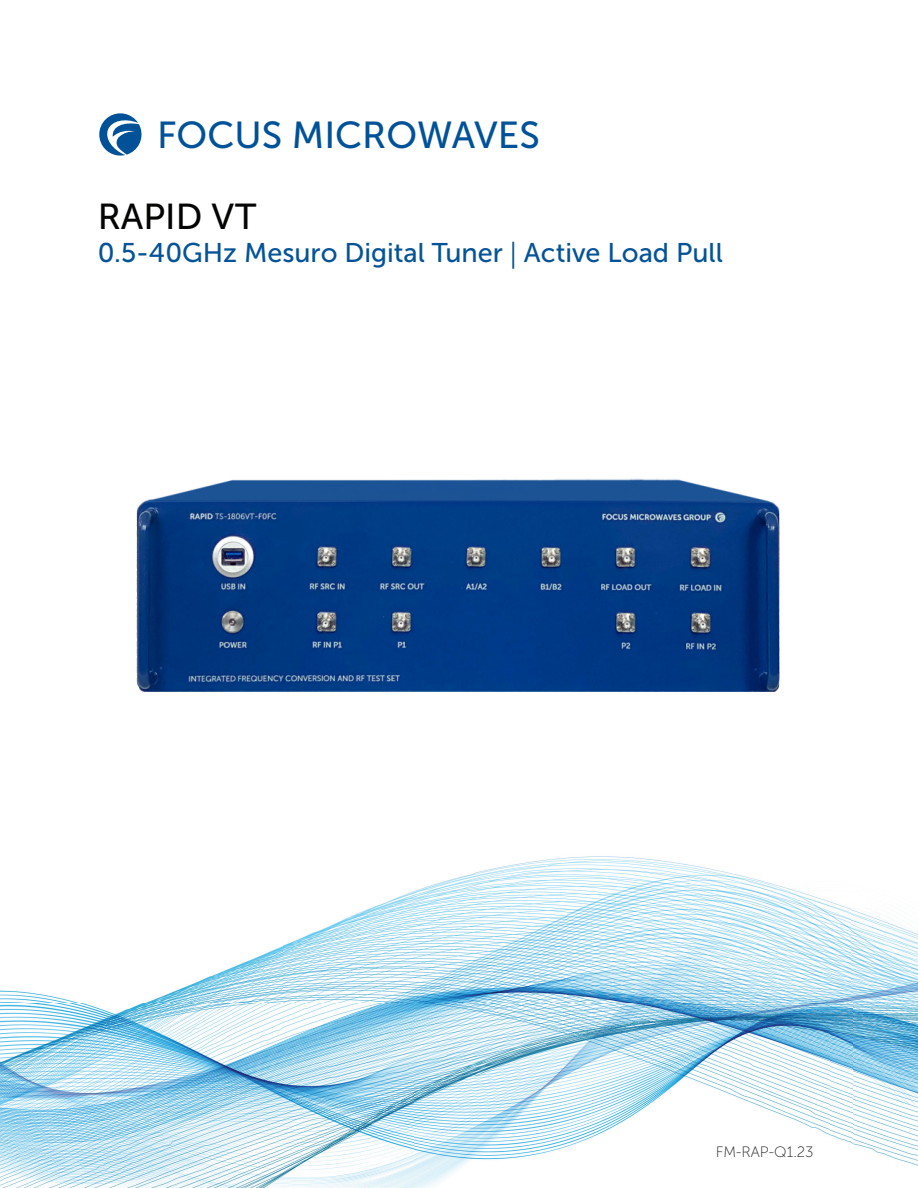
<style>
.page{position:relative;width:918px;height:1188px;background:#fff}
.page>*{position:absolute;margin:0;border:0;box-sizing:border-box;transform-origin:0 0}
.t1{font:37.5px "Museo Sans 500";color:#005298}
.t2{font:36px "Museo Sans 500";color:#040503}
.t3{font:27px "Museo Sans 500";color:#055397}
.t4{font:15px "Museo Sans 100";color:#231f20}
.s1{font-family:"Minion Pro"}
</style>
<div class="page">
<img style="left:0;top:856px;width:918px;height:332px">
<svg style="left:99px;top:113px;width:43px;height:43px"></svg>
<img style="left:136px;top:478px;width:644px;height:214px">
<p class="t1" style="left:157px;top:114px;width:384px">FOCUS MICROWAVES</p>
<p class="t2" style="left:98px;top:197px;width:160px">RAPID VT</p>
<p class="t3" style="left:98px;top:238px;width:627px">0.5-40GHz Mesuro Digital Tuner <span class="s1">|</span> Active Load Pull</p>
<p class="t4" style="left:716px;top:1144px;width:99px">FM-RAP-Q1.23</p>
</div>
